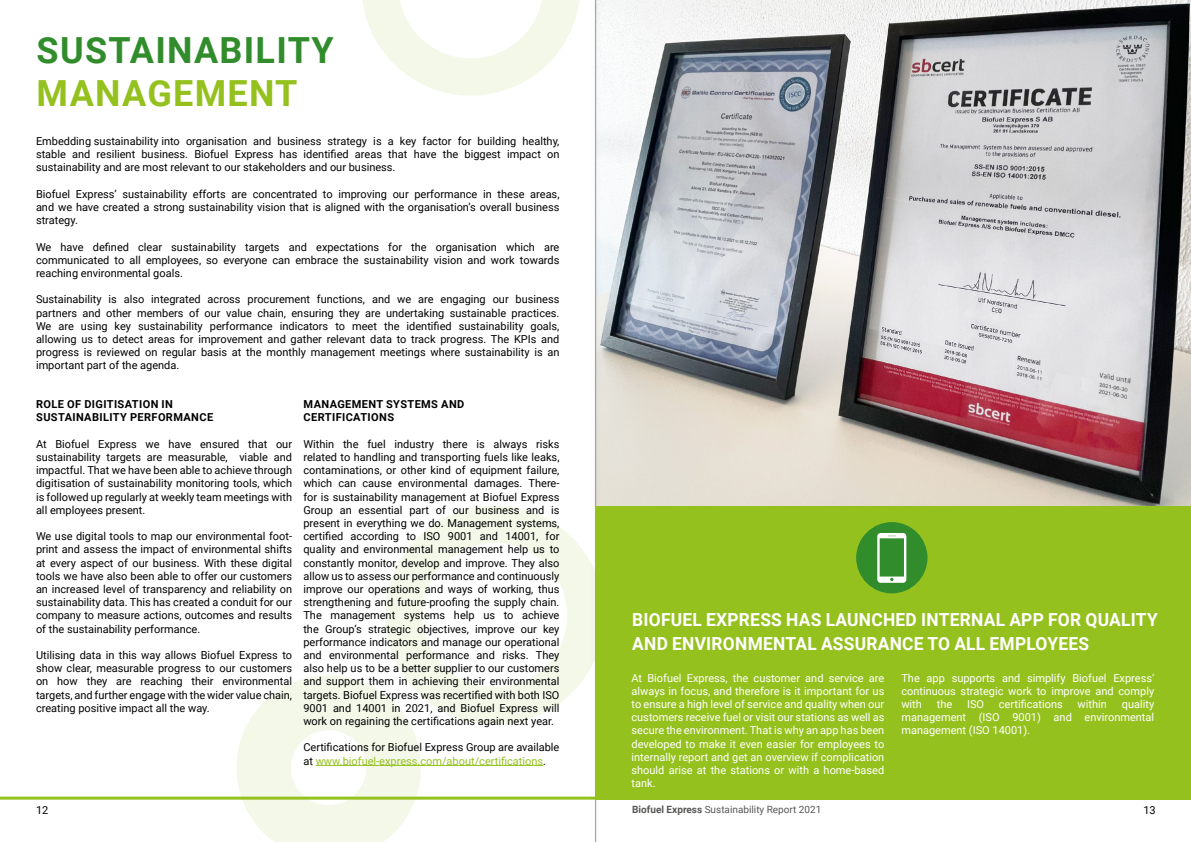
<style>
.page{position:relative;width:1191px;height:842px;background:#fff}
.page>*{position:absolute;margin:0;border:0;box-sizing:border-box;transform-origin:0 0}
.t1{font:700 36px "Roboto";letter-spacing:.035em;color:#318c2c}
.t2{font:700 36px "Roboto";letter-spacing:.035em;color:#95c11f}
.t3{font:700 18px/24px "Roboto";letter-spacing:.015em;color:#fff;scale:.96 1}
.t4{font:11px/13.2px "Roboto";color:#000;text-align:justify}
.t5{font:11px/13.2px "Roboto";color:#fff;text-align:justify}
.t6{font:700 11px/13.2px "Roboto";letter-spacing:.035em;color:#000}
.t7{font:10px "Roboto";color:#575756}
.s1{color:#95c11f}
.s2{font-weight:700}
</style>
<div class="page">
<svg style="left:219px;top:675px;width:219px;height:167px"></svg>
<svg style="left:377px;top:506px;width:210px;height:227px"></svg>
<svg style="left:587px;top:557px;width:2px;height:240px"></svg>
<svg style="left:362px;top:0;width:218px;height:96px"></svg>
<img style="left:601px;top:0;width:590px;height:506px">
<hr style="left:0;top:797px;width:1191px;height:3px;background:#95c11f">
<hr style="left:316px;top:765px;width:227px;height:1px;background:#95c11f">
<div style="left:589px;top:0;width:12px;height:842px;background:#000;opacity:.75"></div>
<hr style="left:595px;top:0;width:1px;height:842px;background:#9a999a">
<div style="left:595px;top:506px;width:596px;height:294px;background:#95c11f"></div>
<div style="left:856px;top:522px;width:71px;height:71px;background:#318c2c;border-radius:50%"></div>
<svg style="left:877px;top:533px;width:29px;height:50px"></svg>
<h1 class="t1" style="left:37px;top:25px;width:299px">SUSTAINABILITY</h1>
<h1 class="t2" style="left:37px;top:68px;width:262px">MANAGEMENT</h1>
<p class="t4" style="left:36px;top:134px;width:525px">Embedding sustainability into organisation and business strategy is a key factor for building healthy, stable and resilient business. Biofuel Express has identified areas that have the biggest impact on sustainability and are most relevant to our stakeholders and our business.</p>
<p class="t4" style="left:36px;top:187px;width:525px">Biofuel Express’ sustainability efforts are concentrated to improving our performance in these areas, and we have created a strong sustainability vision that is aligned with the organisation’s overall business strategy.</p>
<p class="t4" style="left:36px;top:240px;width:525px">We have defined clear sustainability targets and expectations for the organisation which are communicated to all employees, so everyone can embrace the sustainability vision and work towards reaching environmental goals.</p>
<p class="t4" style="left:36px;top:292px;width:525px">Sustainability is also integrated across procurement functions, and we are engaging our business partners and other members of our value chain, ensuring they are undertaking sustainable practices.<br>We are using key sustainability performance indicators to meet the identified sustainability goals, allowing us to detect areas for improvement and gather relevant data to track progress. The KPIs and progress is reviewed on regular basis at the monthly management meetings where sustainability is an important part of the agenda.</p>
<p class="t6" style="left:36px;top:397px;width:178px">ROLE OF DIGITISATION IN<br>SUSTAINABILITY PERFORMANCE</p>
<p class="t4" style="left:36px;top:437px;width:257px">At Biofuel Express we have ensured that our sustainability targets are measurable, viable and impactful. That we have been able to achieve through digitisation of sustainability monitoring tools, which is followed up regularly at weekly team meetings with all employees present.</p>
<p class="t4" style="left:36px;top:529px;width:258px">We use digital tools to map our environmental foot&shy;print and assess the impact of environmental shifts at every aspect of our business. With these digital tools we have also been able to offer our customers an increased level of transparency and reliability on sustainability data. This has created a conduit for our company to measure actions, outcomes and results of the sustainability performance.</p>
<p class="t4" style="left:36px;top:648px;width:258px">Utilising data in this way allows Biofuel Express to show clear, measurable progress to our customers on how they are reaching their environmental targets, and further engage with the wider value chain, creating positive impact all the way.</p>
<p class="t6" style="left:303px;top:397px;width:162px">MANAGEMENT SYSTEMS AND<br>CERTIFICATIONS</p>
<p class="t4" style="left:303px;top:437px;width:258px">Within the fuel industry there is always risks related to handling and transporting fuels like leaks, contaminations, or other kind of equipment failure, which can cause environmental damages. There&shy;for is sustainability management at Biofuel Express Group an essential part of our business and is present in everything we do. Management systems, certified according to ISO 9001 and 14001, for quality and environmental management help us to constantly monitor, develop and improve. They also allow us to assess our performance and continuously improve our operations and ways of working, thus strengthening and future-proofing the supply chain.<br>The management systems help us to achieve the Group’s strategic objectives, improve our key performance indicators and manage our operational and environmental performance and risks. They also help us to be a better supplier to our customers and support them in achieving their environmental targets. Biofuel Express was recertified with both ISO 9001 and 14001 in 2021, and Biofuel Express will work on regaining the certifications again next year.</p>
<p class="t4" style="left:303px;top:740px;width:258px">Certifications for Biofuel Express Group are available at <span class="s1">www.biofuel-express.com/about/certifications</span>.</p>
<h2 class="t3" style="left:632px;top:607px;width:549px">BIOFUEL EXPRESS HAS LAUNCHED INTERNAL APP FOR QUALITY<br>AND ENVIRONMENTAL ASSURANCE TO ALL EMPLOYEES</h2>
<p class="t5" style="left:631px;top:671px;width:254px">At Biofuel Express, the customer and service are always in focus, and therefore is it important for us to ensure a high level of service and quality when our customers receive fuel or visit our stations as well as secure the environment. That is why an app has been developed to make it even easier for employees to internally report and get an overview if complication should arise at the stations or with a home-based tank.</p>
<p class="t5" style="left:901px;top:671px;width:254px">The app supports and simplify Biofuel Express’ continuous strategic work to improve and comply with</p>
<p class="t5" style="left:936px;top:697px;width:17px">the</p>
<p class="t5" style="left:967px;top:697px;width:19px">ISO</p>
<p class="t5" style="left:999px;top:697px;width:65px">certifications</p>
<p class="t5" style="left:1077px;top:697px;width:31px">within</p>
<p class="t5" style="left:901px;top:697px;width:254px;text-indent:220px">quality management (ISO 9001) and environmental management (ISO 14001).</p>
<p class="t4" style="left:36px;top:803px;width:14px">12</p>
<p class="t7" style="left:632px;top:803px;width:191px"><span class="s2">Biofuel Express</span> Sustainability Report 2021</p>
<p class="t4" style="left:1143px;top:803px;width:14px">13</p>
</div>
